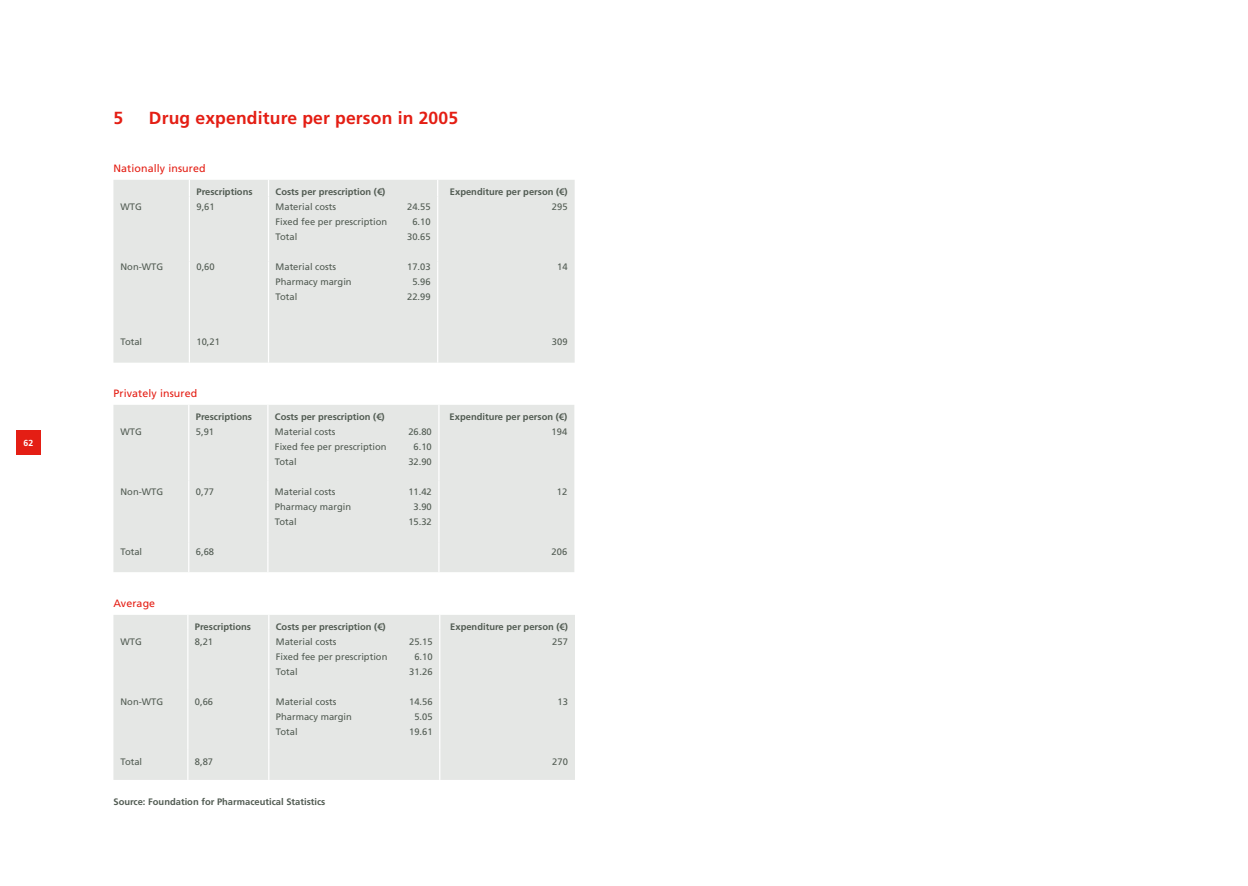
<style>
.page{position:relative;width:1248px;height:886px;background:#fff}
.page>*{position:absolute;margin:0;border:0;box-sizing:border-box;transform-origin:0 0}
.t1{font:700 17.5px "Frutiger LT Std";letter-spacing:.01em;color:#e41e14}
.t2{font:10.62px "Frutiger LT Std";letter-spacing:.01em;color:#e41e14}
.t3{font:9.38px "Frutiger LT Std";color:#525c53}
.t4{font:700 9.38px "Frutiger LT Std";color:#525c53}
.t5{font:700 8.75px "Frutiger LT Std";color:#fff}
</style>
<div class="page">
<div style="left:113px;top:180px;width:461px;height:183px;background:#e5e7e5"></div>
<svg style="left:189px;top:180px;width:1px;height:16px"></svg>
<svg style="left:268px;top:180px;width:1px;height:16px"></svg>
<svg style="left:437px;top:180px;width:1px;height:16px"></svg>
<hr style="left:189px;top:196px;width:1px;height:66px;background:#fff">
<hr style="left:268px;top:196px;width:1px;height:66px;background:#fff">
<hr style="left:437px;top:196px;width:1px;height:66px;background:#fff">
<hr style="left:189px;top:262px;width:1px;height:69px;background:#fff">
<hr style="left:268px;top:262px;width:1px;height:69px;background:#fff">
<hr style="left:437px;top:262px;width:1px;height:69px;background:#fff">
<hr style="left:189px;top:331px;width:1px;height:32px;background:#fff">
<hr style="left:268px;top:331px;width:1px;height:32px;background:#fff">
<hr style="left:437px;top:331px;width:1px;height:32px;background:#fff">
<div style="left:113px;top:405px;width:461px;height:167px;background:#e5e7e5"></div>
<svg style="left:188px;top:405px;width:1px;height:16px"></svg>
<svg style="left:267px;top:405px;width:1px;height:16px"></svg>
<svg style="left:438px;top:405px;width:1px;height:16px"></svg>
<hr style="left:188px;top:421px;width:1px;height:60px;background:#fff">
<hr style="left:267px;top:421px;width:1px;height:60px;background:#fff">
<hr style="left:438px;top:421px;width:1px;height:60px;background:#fff">
<hr style="left:188px;top:481px;width:1px;height:61px;background:#fff">
<hr style="left:267px;top:481px;width:1px;height:61px;background:#fff">
<hr style="left:438px;top:481px;width:1px;height:61px;background:#fff">
<hr style="left:188px;top:542px;width:1px;height:30px;background:#fff">
<hr style="left:267px;top:542px;width:1px;height:30px;background:#fff">
<hr style="left:438px;top:542px;width:1px;height:30px;background:#fff">
<div style="left:113px;top:615px;width:462px;height:165px;background:#e5e7e5"></div>
<svg style="left:187px;top:615px;width:1px;height:15px"></svg>
<svg style="left:268px;top:615px;width:1px;height:15px"></svg>
<svg style="left:439px;top:615px;width:1px;height:15px"></svg>
<hr style="left:187px;top:630px;width:1px;height:60px;background:#fff">
<hr style="left:268px;top:630px;width:1px;height:60px;background:#fff">
<hr style="left:439px;top:630px;width:1px;height:60px;background:#fff">
<hr style="left:187px;top:690px;width:1px;height:60px;background:#fff">
<hr style="left:268px;top:690px;width:1px;height:60px;background:#fff">
<hr style="left:439px;top:690px;width:1px;height:60px;background:#fff">
<hr style="left:187px;top:750px;width:1px;height:30px;background:#fff">
<hr style="left:268px;top:750px;width:1px;height:30px;background:#fff">
<hr style="left:439px;top:750px;width:1px;height:30px;background:#fff">
<div style="left:16px;top:431px;width:25px;height:24px;background:#e41e14"></div>
<p class="t5" style="left:23px;top:438px;width:11px">62</p>
<h1 class="t1" style="left:113px;top:107px;width:11px">5</h1>
<h1 class="t1" style="left:149px;top:107px;width:311px">Drug expenditure per person in 2005</h1>
<p class="t2" style="left:113px;top:162px;width:94px">Nationally insured</p>
<p class="t4" style="left:196px;top:186px;width:58px">Prescriptions</p>
<p class="t4" style="left:275px;top:186px;width:111px">Costs per prescription (€)</p>
<p class="t4" style="left:450px;top:186px;width:119px">Expenditure per person (€)</p>
<p class="t3" style="left:120px;top:201px;width:23px">WTG</p>
<p class="t3" style="left:196px;top:201px;width:20px">9,61</p>
<p class="t3" style="left:275px;top:201px;width:62px">Material costs</p>
<p class="t3" style="left:407px;top:201px;width:25px">24.55</p>
<p class="t3" style="left:275px;top:216px;width:113px">Fixed fee per prescription</p>
<p class="t3" style="left:412px;top:216px;width:20px">6.10</p>
<p class="t3" style="left:275px;top:231px;width:23px">Total</p>
<p class="t3" style="left:407px;top:231px;width:25px">30.65</p>
<p class="t3" style="left:552px;top:201px;width:17px">295</p>
<p class="t3" style="left:120px;top:261px;width:44px">Non-WTG</p>
<p class="t3" style="left:196px;top:261px;width:20px">0,60</p>
<p class="t3" style="left:275px;top:261px;width:62px">Material costs</p>
<p class="t3" style="left:407px;top:261px;width:25px">17.03</p>
<p class="t3" style="left:275px;top:276px;width:78px">Pharmacy margin</p>
<p class="t3" style="left:412px;top:276px;width:20px">5.96</p>
<p class="t3" style="left:275px;top:291px;width:23px">Total</p>
<p class="t3" style="left:407px;top:291px;width:25px">22.99</p>
<p class="t3" style="left:557px;top:261px;width:12px">14</p>
<p class="t3" style="left:120px;top:336px;width:23px">Total</p>
<p class="t3" style="left:196px;top:336px;width:25px">10,21</p>
<p class="t3" style="left:552px;top:336px;width:17px">309</p>
<p class="t2" style="left:113px;top:387px;width:85px">Privately insured</p>
<p class="t4" style="left:196px;top:411px;width:58px">Prescriptions</p>
<p class="t4" style="left:275px;top:411px;width:111px">Costs per prescription (€)</p>
<p class="t4" style="left:449px;top:411px;width:119px">Expenditure per person (€)</p>
<p class="t3" style="left:120px;top:426px;width:23px">WTG</p>
<p class="t3" style="left:196px;top:426px;width:20px">5,91</p>
<p class="t3" style="left:275px;top:426px;width:62px">Material costs</p>
<p class="t3" style="left:408px;top:426px;width:25px">26.80</p>
<p class="t3" style="left:275px;top:441px;width:113px">Fixed fee per prescription</p>
<p class="t3" style="left:413px;top:441px;width:20px">6.10</p>
<p class="t3" style="left:275px;top:456px;width:23px">Total</p>
<p class="t3" style="left:408px;top:456px;width:25px">32.90</p>
<p class="t3" style="left:120px;top:486px;width:44px">Non-WTG</p>
<p class="t3" style="left:196px;top:486px;width:20px">0,77</p>
<p class="t3" style="left:275px;top:486px;width:62px">Material costs</p>
<p class="t3" style="left:408px;top:486px;width:25px">11.42</p>
<p class="t3" style="left:275px;top:501px;width:78px">Pharmacy margin</p>
<p class="t3" style="left:413px;top:501px;width:20px">3.90</p>
<p class="t3" style="left:275px;top:516px;width:23px">Total</p>
<p class="t3" style="left:408px;top:516px;width:25px">15.32</p>
<p class="t3" style="left:551px;top:426px;width:17px">194</p>
<p class="t3" style="left:557px;top:486px;width:12px">12</p>
<p class="t3" style="left:120px;top:546px;width:23px">Total</p>
<p class="t3" style="left:196px;top:546px;width:20px">6,68</p>
<p class="t3" style="left:551px;top:546px;width:17px">206</p>
<p class="t2" style="left:113px;top:597px;width:43px">Average</p>
<p class="t4" style="left:195px;top:621px;width:58px">Prescriptions</p>
<p class="t4" style="left:276px;top:621px;width:111px">Costs per prescription (€)</p>
<p class="t4" style="left:450px;top:621px;width:119px">Expenditure per person (€)</p>
<p class="t3" style="left:120px;top:636px;width:23px">WTG</p>
<p class="t3" style="left:195px;top:636px;width:20px">8,21</p>
<p class="t3" style="left:276px;top:636px;width:62px">Material costs</p>
<p class="t3" style="left:409px;top:636px;width:25px">25.15</p>
<p class="t3" style="left:276px;top:651px;width:113px">Fixed fee per prescription</p>
<p class="t3" style="left:414px;top:651px;width:20px">6.10</p>
<p class="t3" style="left:276px;top:666px;width:23px">Total</p>
<p class="t3" style="left:409px;top:666px;width:25px">31.26</p>
<p class="t3" style="left:120px;top:696px;width:44px">Non-WTG</p>
<p class="t3" style="left:195px;top:696px;width:20px">0,66</p>
<p class="t3" style="left:276px;top:696px;width:62px">Material costs</p>
<p class="t3" style="left:409px;top:696px;width:25px">14.56</p>
<p class="t3" style="left:276px;top:711px;width:78px">Pharmacy margin</p>
<p class="t3" style="left:414px;top:711px;width:20px">5.05</p>
<p class="t3" style="left:276px;top:726px;width:23px">Total</p>
<p class="t3" style="left:409px;top:726px;width:25px">19.61</p>
<p class="t3" style="left:552px;top:636px;width:17px">257</p>
<p class="t3" style="left:557px;top:696px;width:12px">13</p>
<p class="t3" style="left:120px;top:756px;width:23px">Total</p>
<p class="t3" style="left:195px;top:756px;width:20px">8,87</p>
<p class="t3" style="left:552px;top:756px;width:17px">270</p>
<p class="t4" style="left:113px;top:796px;width:213px">Source: Foundation for Pharmaceutical Statistics</p>
</div>
